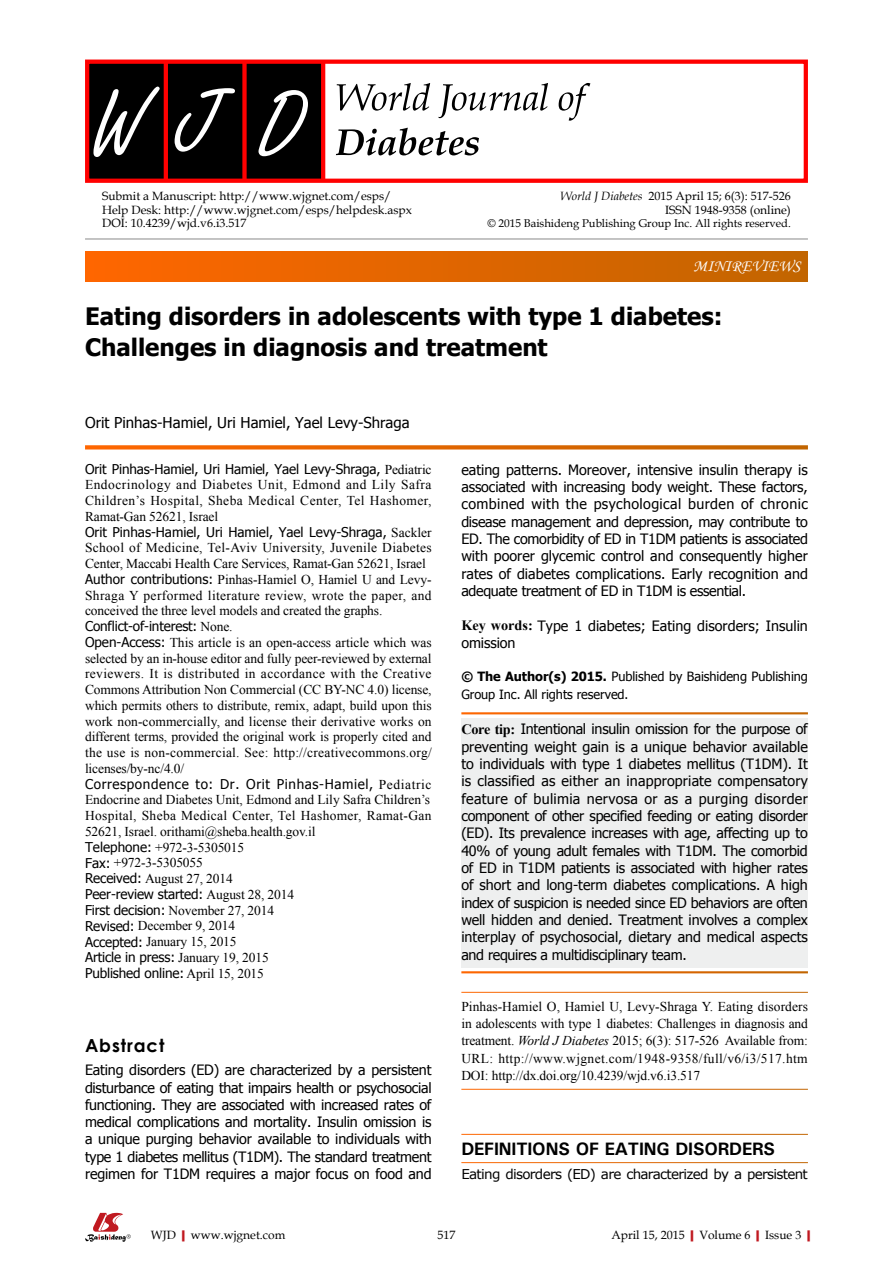
<style>
.page{position:relative;width:893px;height:1263px;background:#fff}
.page>*{position:absolute;margin:0;border:0;box-sizing:border-box;transform-origin:0 0}
.t1{font:700 24px/31.5px "Tahoma";color:#000}
.t2{font:700 18px "Univers";letter-spacing:-.01em;color:#000}
.t3{font:700 18px "Century Gothic";letter-spacing:.05em;color:#000}
.t4{font:16.5px "Monotype Corsiva";color:#fff}
.t5{font:15px "Tahoma";color:#000}
.t6{font:14.25px/17.2px "Tahoma";letter-spacing:-.01em;color:#000;text-align:justify}
.t7{font:13.5px/15.8px "Times New Roman";letter-spacing:-.005em;color:#000}
.t8{font:13.5px "Verdana";letter-spacing:-.05em;color:#000}
.t9{font:12.75px/17.4px "Tahoma";letter-spacing:-.005em;color:#000}
.t10{font:12px/13.5px "Book Antiqua";color:#000}
.t11{font:11.25px "Book Antiqua";color:#000}
.s1{font-style:italic}
.s2{font-family:"Tahoma"}
.s3{font-family:"Times New Roman";font-weight:700}
.s4{font-weight:700}
.s5{font-weight:700;color:#c01920}
</style>
<div class="page">
<div style="left:461px;top:718px;width:347px;height:250px;background:#eeefef"></div>
<div style="left:85px;top:252px;width:723px;height:29px;background:linear-gradient(to right,#f60,#c16500)"></div>
<hr style="left:85px;top:239px;width:723px;height:1px;background:#898989">
<svg style="left:85px;top:445px;width:723px;height:4px;background:#e26f11"></svg>
<svg style="left:85px;top:1213px;width:46px;height:29px"></svg>
<div style="left:87px;top:61px;width:236px;height:121px;background:#000"></div>
<hr style="left:164px;top:61px;width:4px;height:121px;background:#f00">
<div style="left:242px;top:61px;width:5px;height:121px;background:#f00"></div>
<hr style="left:321px;top:61px;width:4px;height:121px;background:#f00">
<div style="left:85px;top:60px;width:723px;height:123px;border:4px solid #f00"></div>
<svg style="left:258px;top:90px;width:50px;height:66px"></svg>
<svg style="left:175px;top:88px;width:60px;height:64px"></svg>
<svg style="left:93px;top:87px;width:67px;height:70px"></svg>
<svg style="left:337px;top:83px;width:253px;height:38px"></svg>
<svg style="left:336px;top:128px;width:143px;height:27px"></svg>
<p class="t10" style="left:102px;top:189px;width:311px">Submit a Manuscript: http://www.wjgnet.com/esps/<br>Help Desk: http://www.wjgnet.com/esps/helpdesk.aspx<br>DOI: 10.4239/wjd.v6.i3.517</p>
<p class="t10" style="left:560px;top:189px;width:232px;text-align:right"><span class="s1">World J Diabetes</span> 2015 April 15; 6(3): 517-526<br>ISSN 1948-9358 (online)</p>
<p class="t11" style="left:487px;top:215px;width:305px">© 2015 Baishideng Publishing Group Inc. All rights reserved.</p>
<p class="t4" style="left:693px;top:256px;width:109px">MINIREVIEWS</p>
<p class="t1" style="left:85px;top:299px;width:639px">Eating disorders in adolescents with type 1 diabetes:<br>Challenges in diagnosis and treatment</p>
<p class="t5" style="left:85px;top:413px;width:326px">Orit Pinhas-Hamiel, Uri Hamiel, Yael Levy-Shraga</p>
<p class="t7" style="left:85px;top:461px;width:348px"><span class="s2">Orit Pinhas-Hamiel, Uri Hamiel, Yael Levy-Shraga,</span> Pediatric Endocrinology and Diabetes Unit, Edmond and Lily Safra Children’s Hospital, Sheba Medical Center, Tel Hashomer, Ramat-Gan 52621, Israel<br><span class="s2">Orit Pinhas-Hamiel, Uri Hamiel, Yael Levy-Shraga,</span> Sackler School of Medicine, Tel-Aviv University, Juvenile Diabetes Center, Maccabi Health Care Services, Ramat-Gan 52621, Israel <span class="s2">Author contributions:</span> Pinhas-Hamiel O, Hamiel U and Levy-Shraga Y performed literature review, wrote the paper, and conceived the three level models and created the graphs.<br><span class="s2">Conflict-of-interest:</span> None.<br><span class="s2">Open-Access:</span> This article is an open-access article which was selected by an in-house editor and fully peer-reviewed by external reviewers. It is distributed in accordance with the Creative Commons Attribution Non Commercial (CC BY-NC 4.0) license, which permits others to distribute, remix, adapt, build upon this work non-commercially, and license their derivative works on different terms, provided the original work is properly cited and the use is non-commercial. See: http://creativecommons.org/ licenses/by-nc/4.0/<br><span class="s2">Correspondence to: Dr. Orit Pinhas-Hamiel,</span> Pediatric Endocrine and Diabetes Unit, Edmond and Lily Safra Children’s Hospital, Sheba Medical Center, Tel Hashomer, Ramat-Gan 52621, Israel. orithami@sheba.health.gov.il<br><span class="s2">Telephone:</span> +972-3-5305015<br><span class="s2">Fax:</span> +972-3-5305055<br><span class="s2">Received:</span> August 27, 2014<br><span class="s2">Peer-review started:</span> August 28, 2014<br><span class="s2">First decision:</span> November 27, 2014<br><span class="s2">Revised:</span> December 9, 2014<br><span class="s2">Accepted:</span> January 15, 2015<br><span class="s2">Article in press:</span> January 19, 2015<br><span class="s2">Published online:</span> April 15, 2015</p>
<p class="t3" style="left:85px;top:1031px;width:81px">Abstract</p>
<p class="t6" style="left:85px;top:1061px;width:348px">Eating disorders (ED) are characterized by a persistent disturbance of eating that impairs health or psychosocial functioning. They are associated with increased rates of medical complications and mortality. Insulin omission is a unique purging behavior available to individuals with type 1 diabetes mellitus (T1DM). The standard treatment regimen for T1DM requires a major focus on food and</p>
<p class="t6" style="left:461px;top:460px;width:348px">eating patterns. Moreover, intensive insulin therapy is associated with increasing body weight. These factors, combined with the psychological burden of chronic disease management and depression, may contribute to ED. The comorbidity of ED in T1DM patients is associated with poorer glycemic control and consequently higher rates of diabetes complications. Early recognition and adequate treatment of ED in T1DM is essential.</p>
<p class="t6" style="left:461px;top:616px;width:348px"><span class="s3">Key words:</span> Type 1 diabetes; Eating disorders; Insulin omission</p>
<p class="t9" style="left:461px;top:667px;width:348px"><span class="s4">© The Author(s) 2015.</span> Published by Baishideng Publishing<br>Group Inc. All rights reserved.</p>
<p class="t6" style="left:461px;top:720px;width:348px"><span class="s3">Core tip:</span> Intentional insulin omission for the purpose of preventing weight gain is a unique behavior available to individuals with type 1 diabetes mellitus (T1DM). It is classified as either an inappropriate compensatory feature of bulimia nervosa or as a purging disorder component of other specified feeding or eating disorder (ED). Its prevalence increases with age, affecting up to 40% of young adult females with T1DM. The comorbid of ED in T1DM patients is associated with higher rates of short and long-term diabetes complications. A high index of suspicion is needed since ED behaviors are often well hidden and denied. Treatment involves a complex interplay of psychosocial, dietary and medical aspects and requires a multidisciplinary team.</p>
<p class="t7" style="left:461px;top:997px;width:348px;line-height:17.2px;text-align:justify">Pinhas-Hamiel O, Hamiel U, Levy-Shraga Y. Eating disorders in adolescents with type 1 diabetes: Challenges in diagnosis and treatment. <span class="s1">World J Diabetes</span> 2015; 6(3): 517-526 Available from:<br>URL: http://www.wjgnet.com/1948-9358/full/v6/i3/517.htm DOI: http://dx.doi.org/10.4239/wjd.v6.i3.517</p>
<p class="t2" style="left:461px;top:1137px;width:315px">DEFINITIONS OF EATING DISORDERS</p>
<p class="t8" style="left:461px;top:1164px;width:348px">Eating disorders (ED) are characterized by a persistent</p>
<p class="t10" style="left:151px;top:1227px;width:136px">WJD<span class="s5">|</span>www.wjgnet.com</p>
<p class="t10" style="left:437px;top:1227px;width:19px">517</p>
<p class="t10" style="left:611px;top:1227px;width:206px">April 15, 2015<span class="s5">|</span>Volume 6<span class="s5">|</span>Issue 3<span class="s5">|</span></p>
</div>
